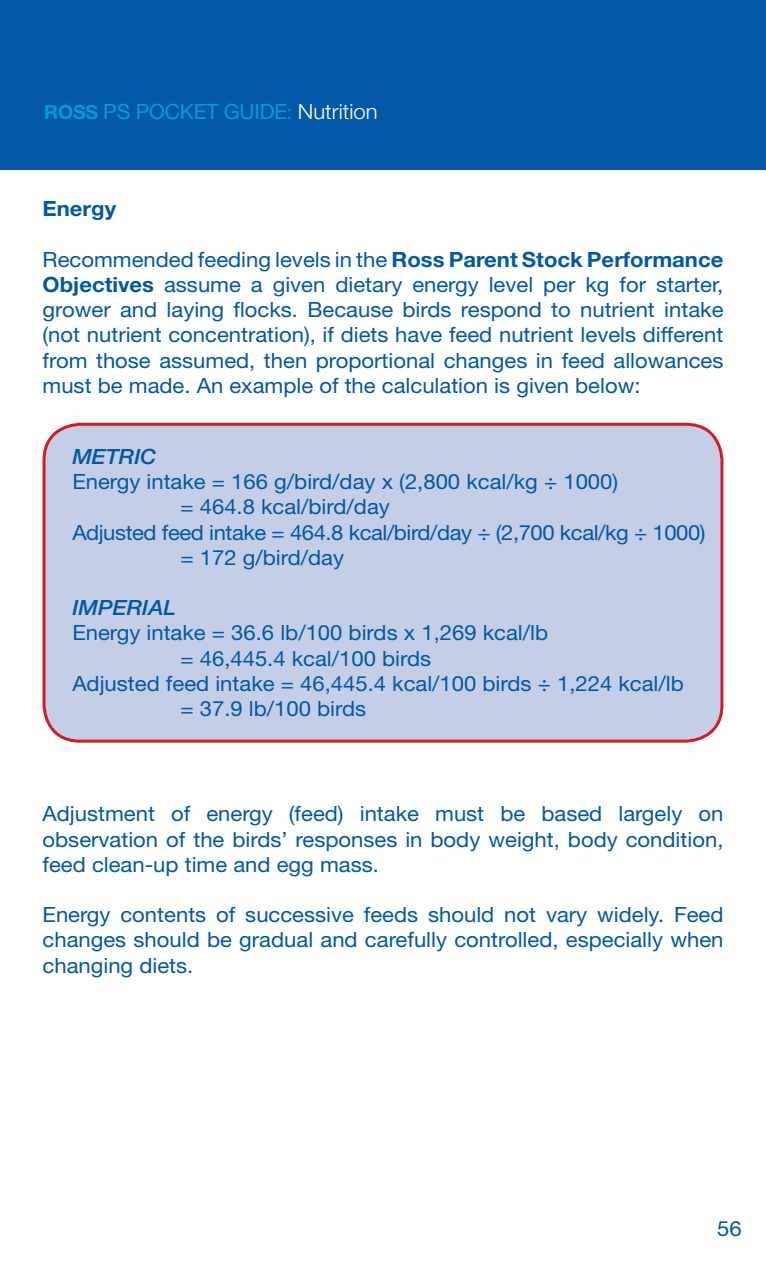
<style>
.page{position:relative;width:766px;height:1276px;background:#fff}
.page>*{position:absolute;margin:0;border:0;box-sizing:border-box;transform-origin:0 0}
.t1{font:21px/25.2px "Helvetica Neue";color:#0158a6;text-align:justify;scale:1.05 1}
.t2{font:21px "Helvetica Neue";letter-spacing:-.02em;color:#0158a6;scale:1.05 1}
.t3{font:21px "Helvetica Neue";letter-spacing:-.01em;color:#069ad9}
.t4{font:italic 500 21px "Helvetica Neue";color:#0158a6;scale:1.05 1}
.t5{font:700 21px "Helvetica Neue";color:#0158a6;scale:1.05 1}
.s1{font-weight:700;font-size:19.5px}
.s2{font-size:19.5px}
.s3{font-weight:300;color:#fff}
.s4{font-weight:700}
</style>
<div class="page">
<div style="left:0;top:0;width:765px;height:170px;background:#0158a6"></div>
<div style="left:44px;top:424px;width:677px;height:317px;background:#c5cee7;border-radius:36px"></div>
<div style="left:43px;top:423px;width:680px;height:319px;border:3px solid #d71a21;border-radius:36px"></div>
<p class="t3" style="left:44px;top:99px;width:335px"><span class="s1">ROSS</span> PS POCKET GUIDE<span class="s2">:</span> <span class="s3">Nutrition</span></p>
<p class="t5" style="left:43px;top:196px;width:72px">Energy</p>
<p class="t1" style="left:43px;top:246px;width:649px">Recommended feeding levels in the <span class="s4">Ross Parent Stock Performance Objectives</span> assume a given dietary energy level per kg for starter, grower and laying flocks. Because birds respond to nutrient intake (not nutrient concentration), if diets have feed nutrient levels different from those assumed, then proportional changes in feed allowances must be made. An example of the calculation is given below:</p>
<p class="t4" style="left:72px;top:444px;width:82px">METRIC</p>
<p class="t1" style="left:72px;top:469px;width:521px">Energy intake = 166 g/bird/day x (2,800 kcal/kg ÷ 1000)</p>
<p class="t1" style="left:180px;top:494px;width:201px">= 464.8 kcal/bird/day</p>
<p class="t2" style="left:72px;top:519px;width:604px">Adjusted feed intake = 464.8 kcal/bird/day ÷ (2,700 kcal/kg ÷ 1000)</p>
<p class="t1" style="left:180px;top:544px;width:157px">= 172 g/bird/day</p>
<p class="t4" style="left:72px;top:595px;width:100px">IMPERIAL</p>
<p class="t1" style="left:72px;top:620px;width:454px">Energy intake = 36.6 lb/100 birds x 1,269 kcal/lb</p>
<p class="t1" style="left:180px;top:645px;width:240px">= 46,445.4 kcal/100 birds</p>
<p class="t1" style="left:72px;top:670px;width:583px">Adjusted feed intake = 46,445.4 kcal/100 birds ÷ 1,224 kcal/lb</p>
<p class="t1" style="left:180px;top:695px;width:178px">= 37.9 lb/100 birds</p>
<p class="t1" style="left:43px;top:801px;width:649px">Adjustment of energy (feed) intake must be based largely on observation of the birds’ responses in body weight, body condition, feed clean-up time and egg mass.</p>
<p class="t1" style="left:43px;top:902px;width:649px">Energy contents of successive feeds should not vary widely. Feed changes should be gradual and carefully controlled, especially when changing diets.</p>
<p class="t1" style="left:717px;top:1215px;width:25px">56</p>
</div>
